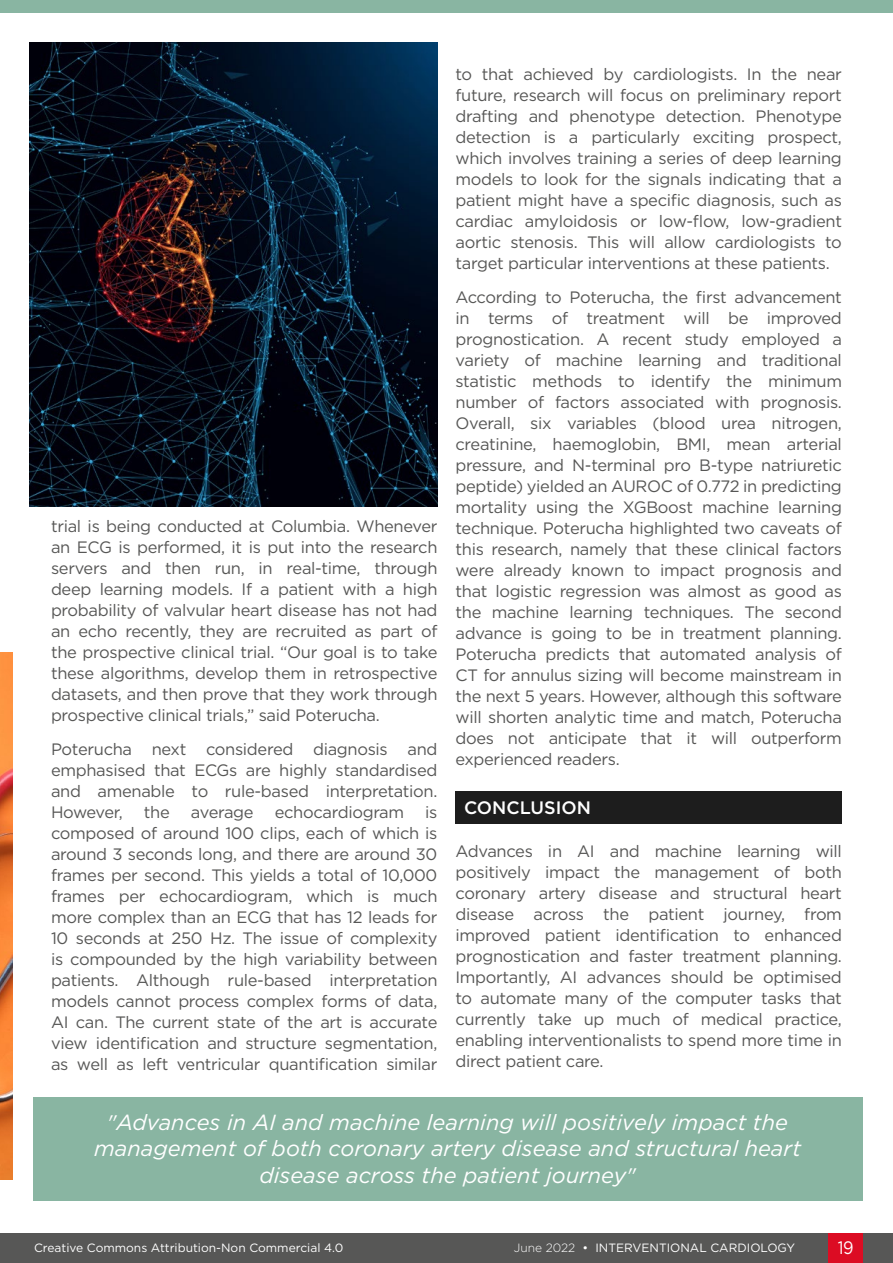
<style>
.page{position:relative;width:893px;height:1263px;background:#fff}
.page>*{position:absolute;margin:0;border:0;box-sizing:border-box;transform-origin:0 0}
.Body_Text_Quote{font:italic 21.9px/26.2px "Gotham";color:#fff;text-align:center}
.H1__Heading_1{font:500 18px "Gotham";color:#fff}
.t1{font:18px "Gotham";color:#fff;scale:.9 1}
.Body_Text__Justifica{font:16.5px/21px "Gotham";letter-spacing:-.02em;color:#575756;text-align:justify}
.t2{font:12px "Gotham";color:#fff}
.s1{font-size:21px}
.s2{font-weight:300}
</style>
<div class="page">
<div style="left:0;top:1233px;width:893px;height:30px;background:#575756"></div>
<div style="left:829px;top:1233px;width:34px;height:30px;background:#dc0c23"></div>
<img style="left:0;top:652px;width:13px;height:527px">
<div style="left:0;top:0;width:893px;height:13px;background:#89b5a2"></div>
<div style="left:455px;top:791px;width:387px;height:33px;background:#1d1d1d"></div>
<img style="left:30px;top:43px;width:407px;height:463px">
<div style="left:33px;top:1097px;width:829px;height:103px;background:#89b5a2"></div>
<p class="Body_Text__Justifica" style="left:51px;top:515px;width:388px">trial is being conducted at Columbia. Whenever an ECG is performed, it is put into the research servers and then run, in real-time, through deep learning models. If a patient with a high probability of valvular heart disease has not had an echo recently, they are recruited as part of the prospective clinical trial. “Our goal is to take these algorithms, develop them in retrospective datasets, and then prove that they work through prospective clinical trials,” said Poterucha.</p>
<p class="Body_Text__Justifica" style="left:51px;top:738px;width:388px">Poterucha next considered diagnosis and emphasised that ECGs are highly standardised and amenable to rule-based interpretation.<br>However,</p>
<p class="Body_Text__Justifica" style="left:144px;top:801px;width:27px">the</p>
<p class="Body_Text__Justifica" style="left:191px;top:801px;width:64px">average</p>
<p class="Body_Text__Justifica" style="left:275px;top:801px;width:131px">echocardiogram</p>
<p class="Body_Text__Justifica" style="left:51px;top:801px;width:388px;text-indent:374px">is composed of around 100 clips, each of which is around 3 seconds long, and there are around 30 frames per second. This yields a total of 10,000 frames per echocardiogram, which is much more complex than an ECG that has 12 leads for 10 seconds at 250 Hz. The issue of complexity is compounded by the high variability between patients. Although rule-based interpretation models cannot process complex forms of data, AI can. The current state of the art is accurate view identification and structure segmentation, as well as left ventricular quantification similar</p>
<p class="Body_Text__Justifica" style="left:455px;top:63px;width:388px">to that achieved by cardiologists. In the near future, research will focus on preliminary report drafting and phenotype detection. Phenotype detection is a particularly exciting prospect, which involves training a series of deep learning models to look for the signals indicating that a patient might have a specific diagnosis, such as cardiac amyloidosis or low-flow, low-gradient aortic stenosis. This will allow cardiologists to target particular interventions at these patients.</p>
<p class="Body_Text__Justifica" style="left:455px;top:286px;width:388px">According to Poterucha, the first advancement in terms of treatment will be improved prognostication. A recent study employed a variety of machine learning and traditional statistic methods to identify the minimum number of factors associated with prognosis.<br>Overall, six variables (blood urea nitrogen, creatinine, haemoglobin, BMI, mean arterial pressure, and N-terminal pro B-type natriuretic peptide) yielded an AUROC of 0.772 in predicting mortality using the XGBoost machine learning technique. Poterucha highlighted two caveats of this research, namely that these clinical factors were already known to impact prognosis and that logistic regression was almost as good as the machine learning techniques. The second advance is going to be in treatment planning.<br>Poterucha predicts that automated analysis of CT for annulus sizing will become mainstream in the next 5 years. However, although this software will shorten analytic time and match, Poterucha does not anticipate that it will outperform experienced readers.</p>
<p class="H1__Heading_1" style="left:464px;top:796px;width:128px">CONCLUSION</p>
<p class="Body_Text__Justifica" style="left:455px;top:840px;width:388px">Advances in AI and machine learning will positively impact the management of both coronary artery disease and structural heart disease across the patient journey, from improved patient identification to enhanced prognostication and faster treatment planning.<br>Importantly, AI advances should be optimised to automate many of the computer tasks that currently take up much of medical practice, enabling interventionalists to spend more time in direct patient care.</p>
<p class="Body_Text_Quote" style="left:94px;top:1109px;width:708px"><span class="s1">"</span>Advances in AI and machine learning will positively impact the management of both coronary artery disease and structural heart disease across the patient journey<span class="s1">"</span></p>
<p class="t2" style="left:34px;top:1240px;width:311px">Creative Commons Attribution-Non Commercial 4.0</p>
<p class="t2" style="left:514px;top:1240px;width:283px"><span class="s2">June 2022</span> • INTERVENTIONAL CARDIOLOGY</p>
<p class="t1" style="left:838px;top:1236px;width:19px">19</p>
</div>
